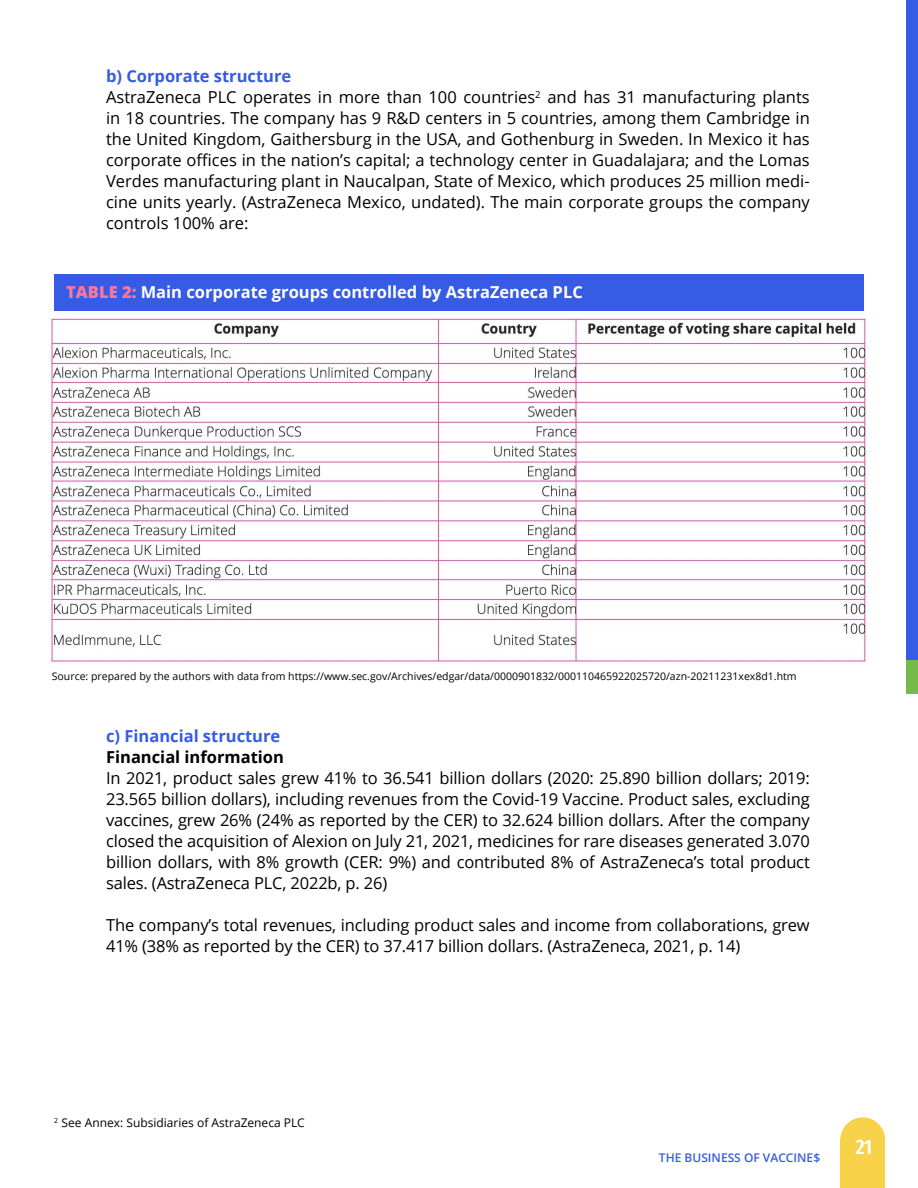
<style>
.page{position:relative;width:918px;height:1188px;background:#fff}
.page>*{position:absolute;margin:0;border:0;box-sizing:border-box;transform-origin:0 0}
.t1{font:600 extra-condensed 21px "Fira Sans";color:#fff}
.t2{font:16.5px/21px "Open Sans";color:#000}
.t3{font:700 16.5px "Open Sans";color:#fff}
.t4{font:700 16.5px "Open Sans";color:#365be4}
.t5{font:700 16.5px "Open Sans";color:#000}
.t6{font:12px "Open Sans";color:#000}
.t7{font:600 12px "Open Sans";color:#365be4}
.t8{font:10.5px "Open Sans";color:#000}
.s1{font-weight:700;color:#365be4}
.s2{font-weight:800;color:#fc779e}
</style>
<div class="page">
<div style="left:907px;top:0;width:11px;height:663px;background:#365be4"></div>
<div style="left:906px;top:660px;width:12px;height:33px;background:#75ba4a"></div>
<div style="left:840px;top:1117px;width:45px;height:45px;background:#f7d147;border-radius:50%"></div>
<div style="left:840px;top:1140px;width:45px;height:48px;background:#f7d147"></div>
<img style="left:51px;top:318px;width:815px;height:344px">
<div style="left:54px;top:274px;width:810px;height:37px;background:#365be4"></div>
<p class="t2" style="left:106px;top:65px;width:705px"><span class="s1">b) Corporate structure<br></span>AstraZeneca PLC operates in more than 100 countries<sup>2</sup> and has 31 manufacturing plants in 18 countries. The company has 9 R&amp;D centers in 5 countries, among them Cambridge in the United Kingdom, Gaithersburg in the USA, and Gothenburg in Sweden. In Mexico it has corporate offices in the nation’s capital; a technology center in Guadalajara; and the Lomas Verdes manufacturing plant in Naucalpan, State of Mexico, which produces 25 million medi&shy;cine units yearly. (AstraZeneca Mexico, undated). The main corporate groups the company controls 100% are:</p>
<p class="t3" style="left:66px;top:280px;width:518px"><span class="s2">TABLE 2:</span> Main corporate groups controlled by AstraZeneca PLC</p>
<p class="t8" style="left:52px;top:669px;width:746px">Source: prepared by the authors with data from https://www.sec.gov/Archives/edgar/data/0000901832/000110465922025720/azn-20211231xex8d1.htm</p>
<p class="t4" style="left:106px;top:724px;width:176px">c) Financial structure</p>
<p class="t5" style="left:106px;top:745px;width:179px">Financial information</p>
<p class="t2" style="left:106px;top:767px;width:705px;text-align:justify">In 2021, product sales grew 41% to 36.541 billion dollars (2020: 25.890 billion dollars; 2019:<br>23.565 billion dollars), including revenues from the Covid-19 Vaccine. Product sales, excluding vaccines, grew 26% (24% as reported by the CER) to 32.624 billion dollars. After the company closed the acquisition of Alexion on July 21, 2021, medicines for rare diseases generated 3.070 billion dollars, with 8% growth (CER: 9%) and contributed 8% of AstraZeneca’s total product sales. (AstraZeneca PLC, 2022b, p. 26)</p>
<p class="t2" style="left:106px;top:914px;width:705px">The company’s total revenues, including product sales and income from collaborations, grew<br>41% (38% as reported by the CER) to 37.417 billion dollars. (AstraZeneca, 2021, p. 14)</p>
<p class="t6" style="left:54px;top:1114px;width:252px"><sup>2</sup> See Annex: Subsidiaries of AstraZeneca PLC</p>
<p class="t7" style="left:659px;top:1150px;width:163px">THE BUSINESS OF VACCINE$</p>
<p class="t1" style="left:856px;top:1129px;width:18px">21</p>
</div>
